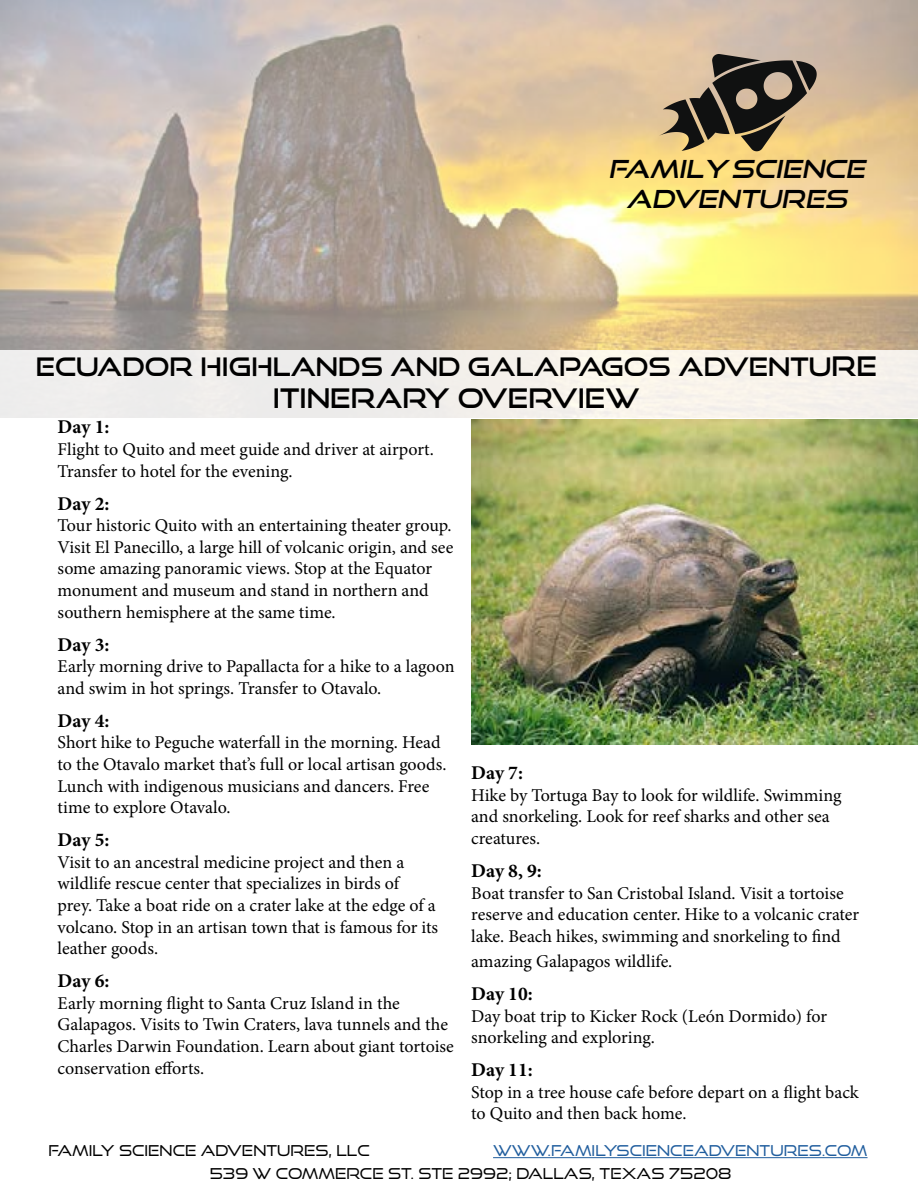
<style>
.page{position:relative;width:918px;height:1188px;background:#fff}
.page>*{position:absolute;margin:0;border:0;box-sizing:border-box;transform-origin:0 0}
.t1{font:27px "Good Times Rg";color:#000}
.t2{font:25.5px "Good Times Rg";color:#000}
.t3{font:italic 24.9px/29.8px "Good Times Rg";color:#000;text-align:center;scale:1.04 1}
.t4{font:700 19.5px "Minion Pro";color:#000}
.t5{font:18px/21.6px "Minion Pro";color:#000}
.t6{font:15px "Good Times Bk";color:#000}
.t7{font:15px "Good Times Bk";color:#215e9e}
.s1{font-size:27px}
</style>
<div class="page">
<img style="left:0;top:0;width:918px;height:350px">
<div style="left:0;top:350px;width:918px;height:68px;background:#f2efeb"></div>
<svg style="left:659px;top:54px;width:158px;height:97px"></svg>
<img style="left:471px;top:419px;width:447px;height:326px">
<hr style="left:493px;top:1157px;width:375px;height:1px;background:#215e9e">
<h3 class="t3" style="left:609px;top:154px;width:248px">FAMILY SCIENCE<br>ADVENTURES</h3>
<h2 class="t2" style="left:36px;top:351px;width:843px">ECUADOR HIGHLANDS AND GALAPAGOS ADVENTU<span class="s1">RE</span></h2>
<h1 class="t1" style="left:273px;top:382px;width:368px">ITINERARY OVERVIEW</h1>
<p class="t4" style="left:58px;top:413px;width:53px">Day 1:</p>
<p class="t5" style="left:58px;top:439px;width:378px">Flight to Quito and meet guide and driver at airport.<br>Transfer to hotel for the evening.</p>
<p class="t4" style="left:58px;top:490px;width:53px">Day 2:</p>
<p class="t5" style="left:58px;top:515px;width:397px">Tour historic Quito with an entertaining theater group.<br>Visit El Panecillo, a large hill of volcanic origin, and see some amazing panoramic views. Stop at the Equator monument and museum and stand in northern and southern hemisphere at the same time.</p>
<p class="t4" style="left:58px;top:631px;width:53px">Day 3:</p>
<p class="t5" style="left:58px;top:656px;width:399px">Early morning drive to Papallacta for a hike to a lagoon and swim in hot springs. Transfer to Otavalo.</p>
<p class="t4" style="left:58px;top:707px;width:53px">Day 4:</p>
<p class="t5" style="left:58px;top:732px;width:390px">Short hike to Peguche waterfall in the morning. Head to the Otavalo market that’s full or local artisan goods.<br>Lunch with indigenous musicians and dancers. Free time to explore Otavalo.</p>
<p class="t4" style="left:58px;top:826px;width:53px">Day 5:</p>
<p class="t5" style="left:58px;top:851px;width:382px">Visit to an ancestral medicine project and then a wildlife rescue center that specializes in birds of<br>prey. Take a boat ride on a crater lake at the edge of a volcano. Stop in an artisan town that is famous for its leather goods.</p>
<p class="t4" style="left:58px;top:967px;width:53px">Day 6:</p>
<p class="t5" style="left:58px;top:992px;width:398px">Early morning flight to Santa Cruz Island in the Galapagos. Visits to Twin Craters, lava tunnels and the Charles Darwin Foundation. Learn about giant tortoise conservation efforts.</p>
<p class="t4" style="left:471px;top:759px;width:53px">Day 7:</p>
<p class="t5" style="left:471px;top:784px;width:372px">Hike by Tortuga Bay to look for wildlife. Swimming and snorkeling. Look for reef sharks and other sea creatures.</p>
<p class="t4" style="left:471px;top:857px;width:72px">Day 8, 9:</p>
<p class="t5" style="left:471px;top:882px;width:390px">Boat transfer to San Cristobal Island. Visit a tortoise reserve and education center. Hike to a volcanic crater lake. Beach hikes, swimming and snorkeling to find</p>
<p class="t5" style="left:471px;top:951px;width:203px">amazing Galapagos wildlife.</p>
<p class="t4" style="left:471px;top:980px;width:63px">Day 10:</p>
<p class="t5" style="left:471px;top:1005px;width:357px">Day boat trip to Kicker Rock (León Dormido) for snorkeling and exploring.</p>
<p class="t4" style="left:471px;top:1056px;width:63px">Day 11:</p>
<p class="t5" style="left:471px;top:1081px;width:389px">Stop in a tree house cafe before depart on a flight back to Quito and then back home.</p>
<p class="t6" style="left:48px;top:1141px;width:323px">FAMILY SCIENCE ADVENTURES, LLC</p>
<p class="t7" style="left:493px;top:1141px;width:376px">WWW.FAMILYSCIENCEADVENTURES.COM</p>
<p class="t6" style="left:210px;top:1164px;width:523px">539 W COMMERCE ST. STE 2992; DALLAS, TEXAS 75208</p>
</div>
